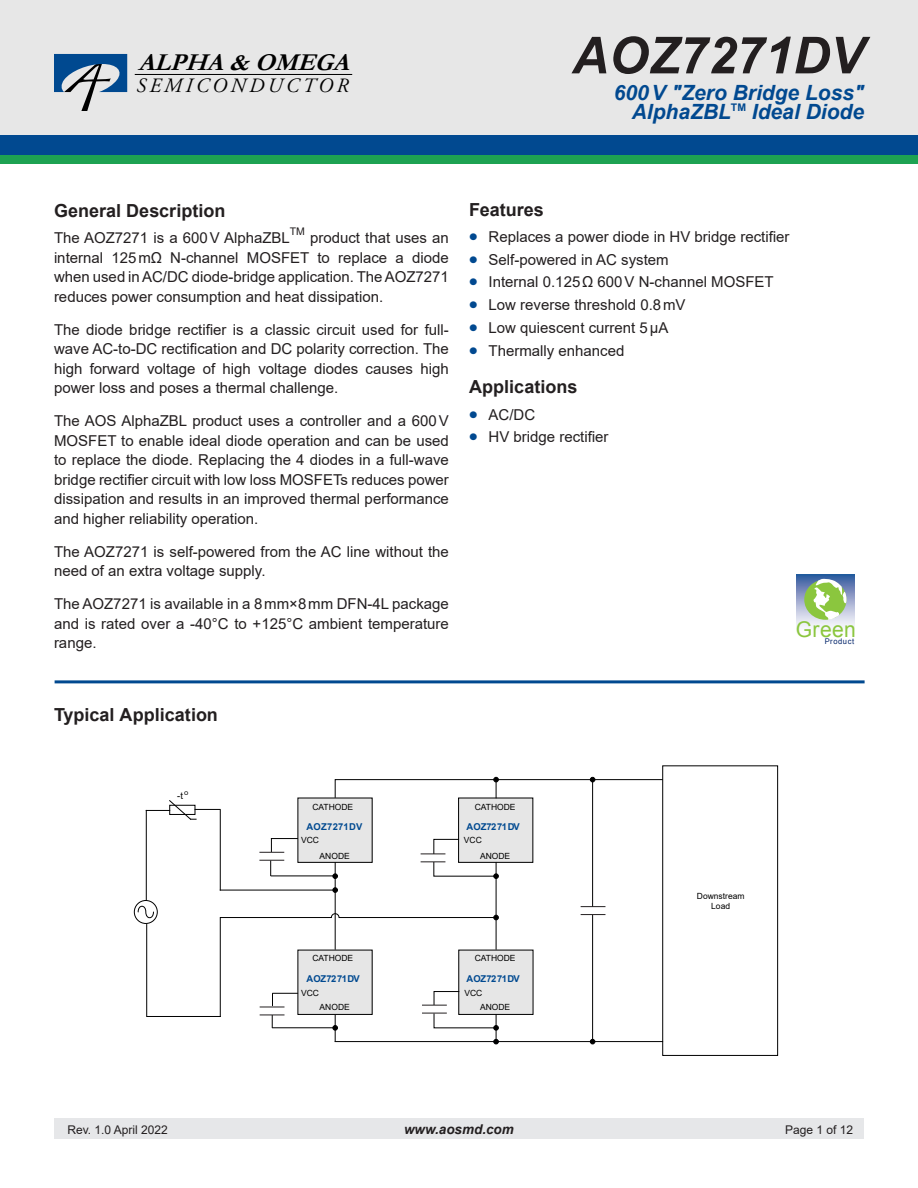
<style>
.page{position:relative;width:918px;height:1188px;background:#fff}
.page>*{position:absolute;margin:0;border:0;box-sizing:border-box;transform-origin:0 0}
.t1{font:italic 700 51px "Arial";color:#231f20}
.t2{font:italic 700 24.45px "Garamond";color:#000}
.t3{font:21.75px "Arial";letter-spacing:.02em;color:#8bc63e}
.t4{font:italic 700 21px/19.5px "Arial";color:#014990;text-align:right}
.t5{font:italic 20.4px "Adobe Garamond Pro";letter-spacing:.16em;color:#000}
.Heading{font:700 18px "Arial";color:#231f20}
.Body_text{font:15px/19.5px "Arial";color:#231f20;text-align:justify}
.t6{font:italic 700 13.5px "Arial";color:#231f20}
.t7{font:12px "Arial";color:#231f20}
.Body_text-2{font:10.5px "Arial";color:#231f20}
.t8{font:700 9.45px "Arial";letter-spacing:-.01em;color:#004990}
.t9{font:700 9.45px "Arial";letter-spacing:.025em;color:#004990}
.t10{font:700 9.45px "Arial";letter-spacing:-.005em;color:#004990}
.t11{font:9.45px "Arial";color:#000}
.t12{font:8.55px/10.2px "Arial";color:#000;text-align:center}
.t13{font:7.8px "Arial";letter-spacing:.075em;color:#002369}
.s1{font-weight:700;font-size:24px;color:#014990}
</style>
<div class="page">
<div style="left:0;top:0;width:918px;height:142px;background:#e7e7e7"></div>
<div style="left:0;top:136px;width:918px;height:19px;background:#014990"></div>
<div style="left:0;top:155px;width:918px;height:9px;background:#1da252"></div>
<div style="left:54px;top:1119px;width:810px;height:20px;background:#e6e7e9"></div>
<div style="left:298px;top:798px;width:74px;height:64px;background:#e6e6e6"></div>
<hr style="left:220px;top:810px;width:1px;height:80px;background:#000">
<div style="left:459px;top:798px;width:74px;height:64px;background:#e6e6e6"></div>
<div style="left:458px;top:798px;width:75px;height:65px;border:1px solid #000"></div>
<div style="left:459px;top:950px;width:74px;height:64px;background:#e6e6e6"></div>
<hr style="left:220px;top:890px;width:115px;height:1px;background:#000">
<hr style="left:335px;top:862px;width:1px;height:87px;background:#000">
<hr style="left:496px;top:862px;width:1px;height:56px;background:#000">
<div style="left:662px;top:765px;width:116px;height:291px;border:1px solid #000"></div>
<hr style="left:592px;top:914px;width:1px;height:128px;background:#000">
<hr style="left:592px;top:780px;width:1px;height:127px;background:#000">
<svg style="left:332px;top:887px;width:6px;height:6px"></svg>
<svg style="left:334px;top:777px;width:329px;height:21px"></svg>
<svg style="left:590px;top:1039px;width:5px;height:5px"></svg>
<svg style="left:332px;top:873px;width:6px;height:6px"></svg>
<hr style="left:146px;top:810px;width:1px;height:90px;background:#000">
<svg style="left:146px;top:800px;width:74px;height:20px"></svg>
<hr style="left:335px;top:1041px;width:328px;height:1px;background:#000">
<svg style="left:134px;top:900px;width:23px;height:23px"></svg>
<div style="left:134px;top:900px;width:24px;height:24px;border:1px solid #000;border-radius:50%"></div>
<svg style="left:421px;top:838px;width:78px;height:41px"></svg>
<svg style="left:260px;top:838px;width:37px;height:15px"></svg>
<svg style="left:581px;top:906px;width:24px;height:1px"></svg>
<svg style="left:581px;top:914px;width:24px;height:1px"></svg>
<svg style="left:137px;top:904px;width:362px;height:140px"></svg>
<hr style="left:271px;top:875px;width:64px;height:1px;background:#000">
<svg style="left:260px;top:860px;width:24px;height:15px"></svg>
<hr style="left:55px;top:680px;width:810px;height:3px;background:#014990">
<svg style="left:796px;top:575px;width:58px;height:52px"></svg>
<div style="left:804px;top:579px;width:42px;height:41px;background:#8bc63e;border-radius:50%"></div>
<svg style="left:813px;top:579px;width:34px;height:41px"></svg>
<hr style="left:135px;top:74px;width:217px;height:1px;background:#000">
<svg style="left:55px;top:54px;width:72px;height:57px"></svg>
<h2 class="t2" style="left:138px;top:46px;width:223px">ALPHA&amp;OMEGA</h2>
<h3 class="t5" style="left:136px;top:73px;width:214px">SEMICONDUCTOR</h3>
<h1 class="t1" style="left:572px;top:21px;width:293px">AOZ7271DV</h1>
<h3 class="t4" style="left:614px;top:83px;width:252px">600V "Zero Bridge Loss"<br>AlphaZBL<sup>TM</sup> Ideal Diode</h3>
<p class="Heading" style="left:54px;top:198px;width:173px">General Description</p>
<p class="Body_text" style="left:54px;top:228px;width:237px">The AOZ7271 is a 600V AlphaZBL</p>
<p class="Body_text-2" style="left:290px;top:224px;width:17px">TM</p>
<p class="Body_text" style="left:54px;top:228px;width:396px;text-indent:256px">product that uses an internal 125mΩ N-channel MOSFET to replace a diode when used in AC/DC diode-bridge application. The AOZ7271 reduces power consumption and heat dissipation.</p>
<p class="Body_text" style="left:54px;top:320px;width:396px">The diode bridge rectifier is a classic circuit used for full&shy;wave AC-to-DC rectification and DC polarity correction. The high forward voltage of high voltage diodes causes high power loss and poses a thermal challenge.</p>
<p class="Body_text" style="left:54px;top:411px;width:396px">The AOS AlphaZBL product uses a controller and a 600V MOSFET to enable ideal diode operation and can be used to replace the diode. Replacing the 4 diodes in a full-wave bridge rectifier circuit with low loss MOSFETs reduces power dissipation and results in an improved thermal performance and higher reliability operation.</p>
<p class="Body_text" style="left:54px;top:542px;width:396px">The AOZ7271 is self-powered from the AC line without the need of an extra voltage supply.</p>
<p class="Body_text" style="left:54px;top:594px;width:396px">The AOZ7271 is available in a 8mm×8mm DFN-4L package and is rated over a -40°C to +125°C ambient temperature range.</p>
<p class="Heading" style="left:469px;top:197px;width:76px">Features</p>
<p class="Body_text" style="left:469px;top:227px;width:322px"><span class="s1">•</span> Replaces a power diode in HV bridge rectifier</p>
<p class="Body_text" style="left:469px;top:249px;width:201px"><span class="s1">•</span> Self-powered in AC system</p>
<p class="Body_text" style="left:469px;top:272px;width:306px"><span class="s1">•</span> Internal 0.125Ω 600V N-channel MOSFET</p>
<p class="Body_text" style="left:469px;top:295px;width:218px"><span class="s1">•</span> Low reverse threshold 0.8mV</p>
<p class="Body_text" style="left:469px;top:318px;width:201px"><span class="s1">•</span> Low quiescent current 5μA</p>
<p class="Body_text" style="left:469px;top:340px;width:157px"><span class="s1">•</span> Thermally enhanced</p>
<p class="Heading" style="left:469px;top:374px;width:110px">Applications</p>
<p class="Body_text" style="left:469px;top:404px;width:68px"><span class="s1">•</span> AC/DC</p>
<p class="Body_text" style="left:469px;top:427px;width:141px"><span class="s1">•</span> HV bridge rectifier</p>
<p class="t3" style="left:796px;top:617px;width:62px">Green</p>
<p class="t13" style="left:825px;top:637px;width:31px">Product</p>
<p class="Heading" style="left:54px;top:702px;width:165px">Typical Application</p>
<p class="t11" style="left:177px;top:789px;width:12px">-t <sup>O</sup></p>
<p class="t12" style="left:312px;top:802px;width:42px">CATHODE</p>
<p class="t12" style="left:475px;top:802px;width:42px">CATHODE</p>
<p class="t9" style="left:307px;top:820px;width:57px">AOZ7271DV</p>
<p class="t10" style="left:467px;top:820px;width:55px">AOZ7271DV</p>
<p class="t12" style="left:301px;top:835px;width:19px">VCC</p>
<p class="t12" style="left:464px;top:835px;width:19px">VCC</p>
<p class="t12" style="left:320px;top:851px;width:32px">ANODE</p>
<p class="t12" style="left:480px;top:851px;width:32px">ANODE</p>
<p class="t12" style="left:312px;top:953px;width:42px">CATHODE</p>
<p class="t12" style="left:475px;top:953px;width:42px">CATHODE</p>
<p class="t8" style="left:307px;top:972px;width:55px">AOZ7271DV</p>
<p class="t8" style="left:467px;top:972px;width:55px">AOZ7271DV</p>
<p class="t12" style="left:301px;top:988px;width:19px">VCC</p>
<p class="t12" style="left:464px;top:988px;width:19px">VCC</p>
<p class="t12" style="left:320px;top:1002px;width:32px">ANODE</p>
<p class="t12" style="left:480px;top:1002px;width:32px">ANODE</p>
<p class="t12" style="left:697px;top:890px;width:49px">Downstream<br>Load</p>
<p class="t7" style="left:68px;top:1121px;width:102px">Rev. 1.0 April 2022</p>
<p class="t6" style="left:404px;top:1120px;width:111px">www.aosmd.com</p>
<p class="t7" style="left:785px;top:1121px;width:70px">Page 1 of 12</p>
</div>
